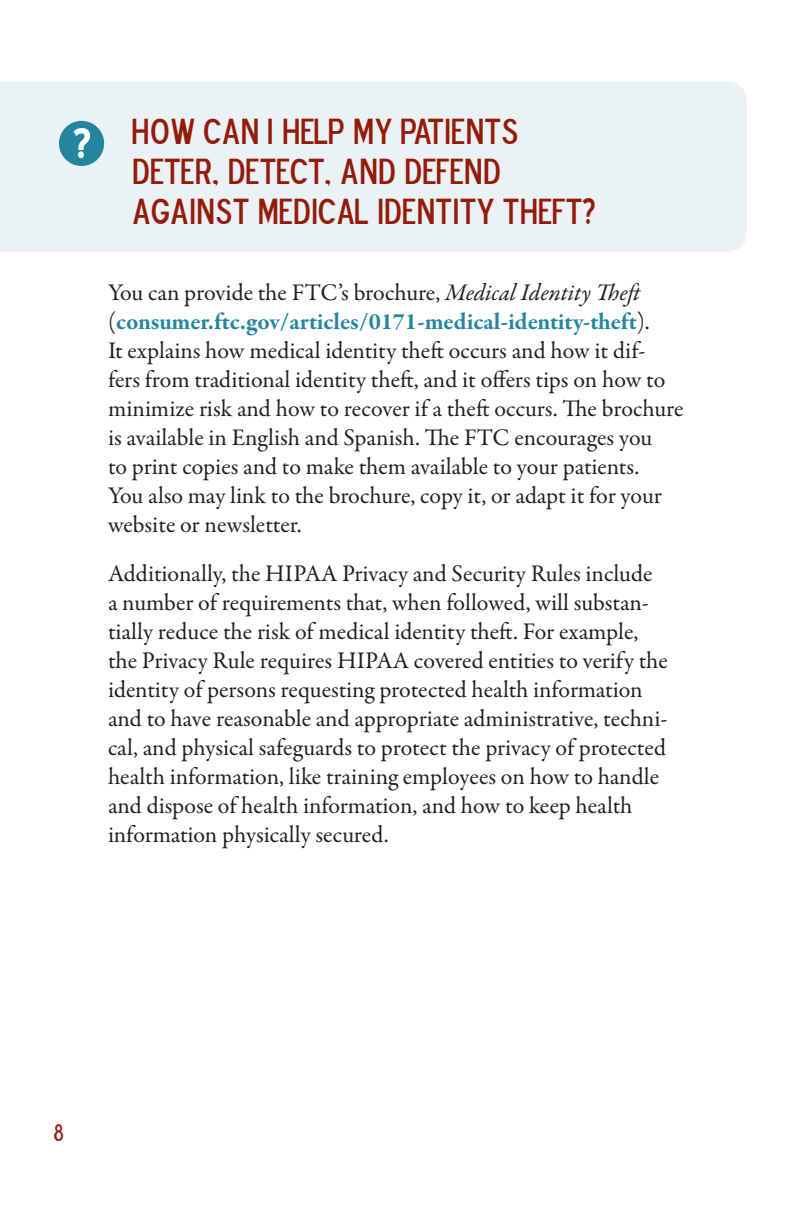
<style>
.page{position:relative;width:792px;height:1224px;background:#fff}
.page>*{position:absolute;margin:0;border:0;box-sizing:border-box;transform-origin:0 0}
.t1{font:700 52px "Blue Highway";color:#fff}
.headings{font:36px/40px "Blue Highway D Type";color:#941b09}
.body{font:24px/29px "Garamond Premr Pro";color:#231f20}
.t2{font:24px "Blue Highway D Type";color:#941b09}
.s1{font-style:italic}
.s2{font-weight:700;color:#23869e}
</style>
<div class="page">
<div style="left:0;top:81px;width:747px;height:171px;background:#ebf2f5"></div>
<div style="left:59px;top:121px;width:45px;height:45px;background:#23869e;border-radius:50%"></div>
<p class="t1" style="left:72px;top:119px;width:21px">?</p>
<p class="headings" style="left:131px;top:110px;width:465px">HOW CAN I HELP MY PATIENTS<br>DETER, DETECT, AND DEFEND<br>AGAINST MEDICAL IDENTITY THEFT?</p>
<p class="body" style="left:108px;top:278px;width:577px">You can provide the FTC’s brochure, <span class="s1">Medical Identity Theft </span>(<span class="s2">consumer.ftc.gov/articles/0171-medical-identity-theft</span>).<br>It explains how medical identity theft occurs and how it dif&shy;fers from traditional identity theft, and it offers tips on how to minimize risk and how to recover if a theft occurs. The brochure is available in English and Spanish. The FTC encourages you<br>to print copies and to make them available to your patients.<br>You also may link to the brochure, copy it, or adapt it for your website or newsletter.</p>
<p class="body" style="left:108px;top:559px;width:562px">Additionally, the HIPAA Privacy and Security Rules include a number of requirements that, when followed, will substan&shy;tially reduce the risk of medical identity theft. For example, the Privacy Rule requires HIPAA covered entities to verify the identity of persons requesting protected health information and to have reasonable and appropriate administrative, techni&shy;cal, and physical safeguards to protect the privacy of protected health information, like training employees on how to handle and dispose of health information, and how to keep health information physically secured.</p>
<p class="t2" style="left:54px;top:1117px;width:12px">8</p>
</div>
